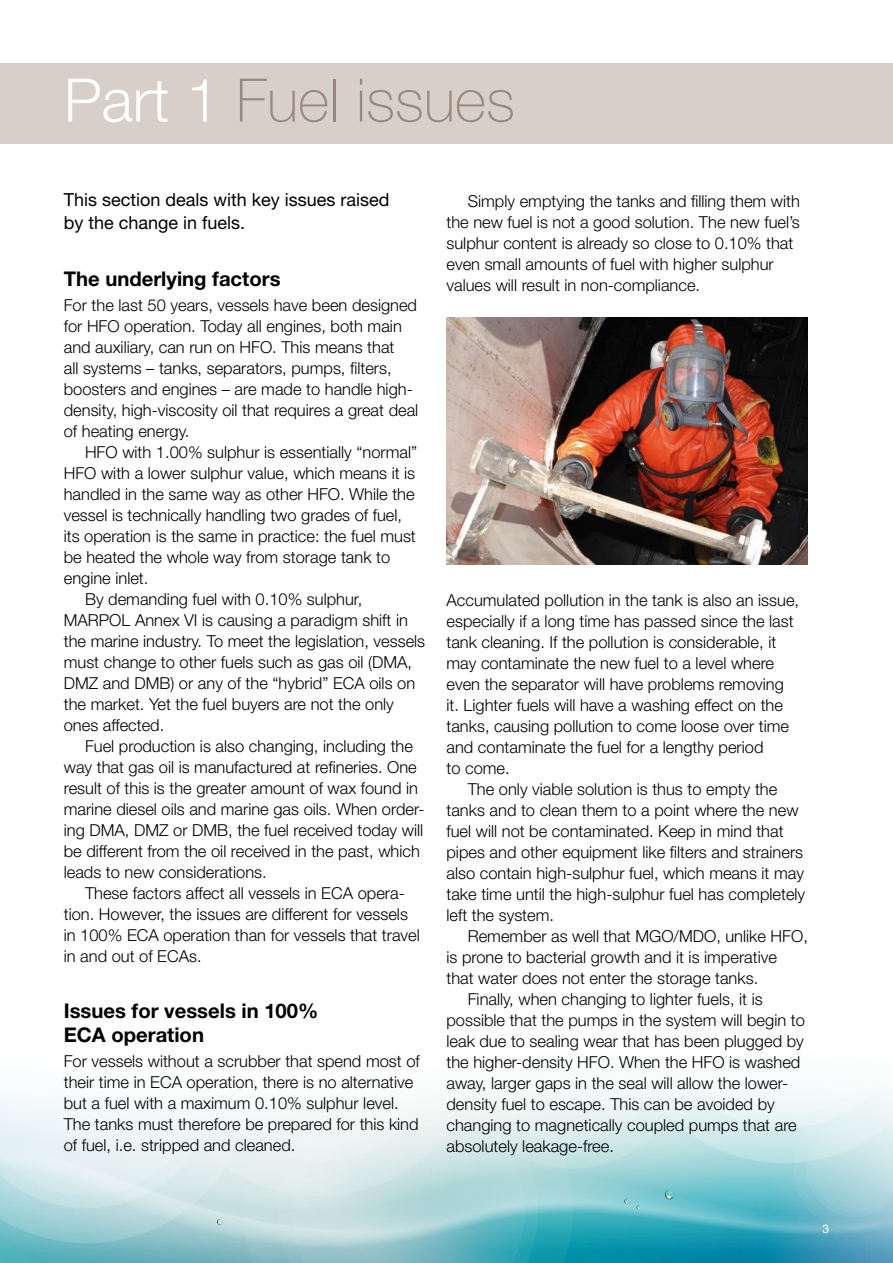
<style>
.page{position:relative;width:893px;height:1263px;background:#fff}
.page>*{position:absolute;margin:0;border:0;box-sizing:border-box;transform-origin:0 0}
.t1{font:100 60px "Helvetica Neue LT Std";color:#9a897e}
.t2{font:700 20.25px/24px "Helvetica Neue LT Std";color:#000}
.t3{font:18px/22.5px "Helvetica Neue LT Std";color:#000}
.t4{font:300 16.5px/21px "Helvetica Neue LT Std";color:#000}
.t5{font:12px "Helvetica Neue LT Std";color:#fff}
.s1{font-weight:300;color:#fff}
</style>
<div class="page">
<svg style="left:0;top:1247px;width:893px;height:16px;background:#44a0b5"></svg>
<svg style="left:675px;top:1128px;width:118px;height:13px;background:#d0eaeb"></svg>
<div style="left:675px;top:1115px;width:118px;height:13px;background:#e1f1f1"></div>
<svg style="left:675px;top:1084px;width:218px;height:31px;fill:#f2f9f9"></svg>
<svg style="left:793px;top:1107px;width:100px;height:34px;background:#e3f1f2"></svg>
<div style="left:0;top:1095px;width:189px;height:46px;background:#f1f7f8"></div>
<div style="left:154px;top:866px;width:330px;height:330px;background:#fff;border-radius:50%"></div>
<svg style="left:189px;top:1116px;width:13px;height:25px"></svg>
<svg style="left:202px;top:1110px;width:41px;height:31px"></svg>
<div style="left:457px;top:939px;width:229px;height:229px;background:#fff;border-radius:50%"></div>
<svg style="left:243px;top:1115px;width:35px;height:148px"></svg>
<svg style="left:278px;top:1117px;width:13px;height:146px"></svg>
<svg style="left:0;top:1141px;width:893px;height:106px;background:#a8d5db"></svg>
<svg style="left:217px;top:1219px;width:5px;height:5px"></svg>
<svg style="left:291px;top:1088px;width:384px;height:175px"></svg>
<div style="left:0;top:64px;width:893px;height:80px;background:#d8cfc9"></div>
<img style="left:446px;top:318px;width:362px;height:246px">
<h1 class="t1" style="left:64px;top:66px;width:453px"><span class="s1">Part 1</span> Fuel issues</h1>
<p class="t3" style="left:64px;top:188px;width:327px">This section deals with key issues raised by the change in fuels.</p>
<p class="t2" style="left:64px;top:266px;width:218px">The underlying factors</p>
<p class="t4" style="left:64px;top:294px;width:356px">For the last 50 years, vessels have been designed for HFO operation. Today all engines, both main and auxiliary, can run on HFO. This means that<br>all systems – tanks, separators, pumps, filters, boosters and engines – are made to handle high&shy;density, high-viscosity oil that requires a great deal of heating energy.</p>
<p class="t4" style="left:85px;top:441px;width:334px">HFO with 1.00% sulphur is essentially “normal”</p>
<p class="t4" style="left:64px;top:462px;width:353px">HFO with a lower sulphur value, which means it is</p>
<p class="t4" style="left:64px;top:483px;width:352px">handled in the same way as other HFO. While the</p>
<p class="t4" style="left:64px;top:504px;width:340px">vessel is technically handling two grades of fuel,</p>
<p class="t4" style="left:64px;top:525px;width:354px">its operation is the same in practice: the fuel must</p>
<p class="t4" style="left:64px;top:546px;width:328px">be heated the whole way from storage tank to</p>
<p class="t4" style="left:64px;top:567px;width:86px">engine inlet.</p>
<p class="t4" style="left:85px;top:588px;width:279px">By demanding fuel with 0.10% sulphur,</p>
<p class="t4" style="left:64px;top:609px;width:346px">MARPOL Annex VI is causing a paradigm shift in</p>
<p class="t4" style="left:64px;top:630px;width:363px">the marine industry. To meet the legislation, vessels</p>
<p class="t4" style="left:64px;top:651px;width:350px">must change to other fuels such as gas oil (DMA,</p>
<p class="t4" style="left:64px;top:672px;width:353px">DMZ and DMB) or any of the “hybrid” ECA oils on</p>
<p class="t4" style="left:64px;top:693px;width:332px">the market. Yet the fuel buyers are not the only</p>
<p class="t4" style="left:64px;top:714px;width:102px">ones affected.</p>
<p class="t4" style="left:85px;top:735px;width:329px">Fuel production is also changing, including the</p>
<p class="t4" style="left:64px;top:756px;width:355px">way that gas oil is manufactured at refineries. One</p>
<p class="t4" style="left:64px;top:777px;width:356px">result of this is the greater amount of wax found in</p>
<p class="t4" style="left:64px;top:798px;width:362px">marine diesel oils and marine gas oils. When order-</p>
<p class="t4" style="left:64px;top:819px;width:361px">ing DMA, DMZ or DMB, the fuel received today will</p>
<p class="t4" style="left:64px;top:840px;width:358px">be different from the oil received in the past, which</p>
<p class="t4" style="left:64px;top:861px;width:204px">leads to new considerations.</p>
<p class="t4" style="left:85px;top:882px;width:321px">These factors affect all vessels in ECA opera-</p>
<p class="t4" style="left:64px;top:903px;width:346px">tion. However, the issues are different for vessels</p>
<p class="t4" style="left:64px;top:924px;width:358px">in 100% ECA operation than for vessels that travel</p>
<p class="t4" style="left:64px;top:945px;width:139px">in and out of ECAs.</p>
<p class="t2" style="left:64px;top:998px;width:256px">Issues for vessels in 100%<br>ECA operation</p>
<p class="t4" style="left:64px;top:1050px;width:358px">For vessels without a scrubber that spend most of their time in ECA operation, there is no alternative but a fuel with a maximum 0.10% sulphur level.<br>The tanks must therefore be prepared for this kind of fuel, i.e. stripped and cleaned.</p>
<p class="t4" style="left:446px;top:190px;width:355px;text-indent:21px">Simply emptying the tanks and filling them with the new fuel is not a good solution. The new fuel’s sulphur content is already so close to 0.10% that even small amounts of fuel with higher sulphur values will result in non-compliance.</p>
<p class="t4" style="left:446px;top:589px;width:354px">Accumulated pollution in the tank is also an issue, especially if a long time has passed since the last tank cleaning. If the pollution is considerable, it may contaminate the new fuel to a level where even the separator will have problems removing it. Lighter fuels will have a washing effect on the tanks, causing pollution to come loose over time and contaminate the fuel for a lengthy period<br>to come.</p>
<p class="t4" style="left:446px;top:778px;width:360px;text-indent:21px">The only viable solution is thus to empty the tanks and to clean them to a point where the new fuel will not be contaminated. Keep in mind that pipes and other equipment like filters and strainers also contain high-sulphur fuel, which means it may take time until the high-sulphur fuel has completely left the system.</p>
<p class="t4" style="left:468px;top:925px;width:342px">Remember as well that MGO/MDO, unlike HFO,</p>
<p class="t4" style="left:446px;top:946px;width:332px">is prone to bacterial growth and it is imperative</p>
<p class="t4" style="left:446px;top:967px;width:313px">that water does not enter the storage tanks.</p>
<p class="t4" style="left:468px;top:988px;width:296px">Finally, when changing to lighter fuels, it is</p>
<p class="t4" style="left:446px;top:1009px;width:360px">possible that the pumps in the system will begin to</p>
<p class="t4" style="left:446px;top:1030px;width:359px">leak due to sealing wear that has been plugged by</p>
<p class="t4" style="left:446px;top:1051px;width:355px">the higher-density HFO. When the HFO is washed</p>
<p class="t4" style="left:446px;top:1072px;width:343px">away, larger gaps in the seal will allow the lower-</p>
<p class="t4" style="left:446px;top:1093px;width:330px">density fuel to escape. This can be avoided by</p>
<p class="t4" style="left:446px;top:1114px;width:352px">changing to magnetically coupled pumps that are</p>
<p class="t4" style="left:446px;top:1135px;width:169px">absolutely leakage-free.</p>
<p class="t5" style="left:822px;top:1221px;width:8px">3</p>
</div>
